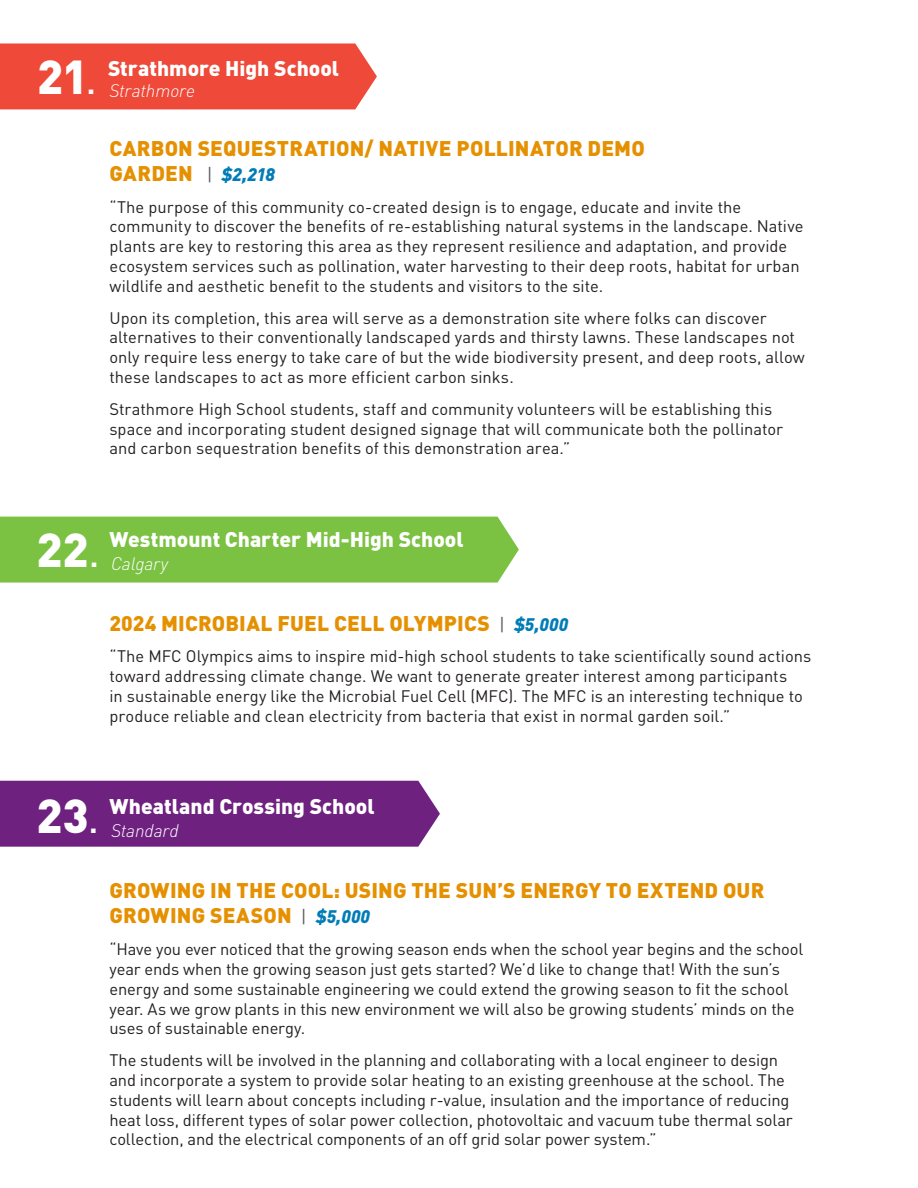
<style>
.page{position:relative;width:918px;height:1188px;background:#fff}
.page>*{position:absolute;margin:0;border:0;box-sizing:border-box;transform-origin:0 0}
.t1{font:900 46.95px "DIN Pro";color:#fff}
.t2{font:900 21px/25.2px "DIN Pro";letter-spacing:.005em;color:#e59001}
.t3{font:900 21px "DIN Pro";color:#fff}
.t4{font:italic 300 18px "DIN Pro";letter-spacing:-.01em;color:#fff}
.t5{font:16.5px/19.8px "DIN Pro";color:#231f20}
.s1{font-weight:400}
.s2{font-weight:400;font-size:18px;color:#595c5f}
.s3{font-style:italic;font-size:18px;color:#007cb7}
</style>
<div class="page">
<div style="left:0;top:43px;width:377px;height:66px;background:#ee4939"></div>
<div style="left:0;top:517px;width:519px;height:66px;background:#7bc142"></div>
<div style="left:0;top:781px;width:440px;height:66px;background:#6f2180"></div>
<p class="t1" style="left:37px;top:37px;width:62px">21<span class="s1">.</span></p>
<p class="t3" style="left:108px;top:50px;width:233px">Strathmore High School</p>
<p class="t4" style="left:110px;top:77px;width:87px">Strathmore</p>
<p class="t2" style="left:110px;top:133px;width:537px">CARBON SEQUESTRATION/ NATIVE POLLINATOR DEMO<br>GARDEN <span class="s2">|</span> <span class="s3">$2,218</span></p>
<p class="t5" style="left:110px;top:195px;width:696px">“The purpose of this community co-created design is to engage, educate and invite the community to discover the benefits of re-establishing natural systems in the landscape. Native plants are key to restoring this area as they represent resilience and adaptation, and provide ecosystem services such as pollination, water harvesting to their deep roots, habitat for urban wildlife and aesthetic benefit to the students and visitors to the site.</p>
<p class="t5" style="left:110px;top:306px;width:697px">Upon its completion, this area will serve as a demonstration site where folks can discover alternatives to their conventionally landscaped yards and thirsty lawns. These landscapes not only require less energy to take care of but the wide biodiversity present, and deep roots, allow these landscapes to act as more efficient carbon sinks.</p>
<p class="t5" style="left:110px;top:397px;width:675px">Strathmore High School students, staff and community volunteers will be establishing this space and incorporating student designed signage that will communicate both the pollinator and carbon sequestration benefits of this demonstration area.”</p>
<p class="t1" style="left:37px;top:510px;width:65px">22<span class="s1">.</span></p>
<p class="t3" style="left:110px;top:521px;width:356px">Westmount Charter Mid-High School</p>
<p class="t4" style="left:111px;top:550px;width:59px">Calgary</p>
<p class="t2" style="left:110px;top:608px;width:460px">2024 MICROBIAL FUEL CELL OLYMPICS <span class="s2">|</span> <span class="s3">$5,000</span></p>
<p class="t5" style="left:110px;top:645px;width:703px">“The MFC Olympics aims to inspire mid-high school students to take scientifically sound actions toward addressing climate change. We want to generate greater interest among participants<br>in sustainable energy like the Microbial Fuel Cell (MFC). The MFC is an interesting technique to produce reliable and clean electricity from bacteria that exist in normal garden soil.”</p>
<p class="t1" style="left:37px;top:775px;width:65px">23<span class="s1">.</span></p>
<p class="t3" style="left:110px;top:789px;width:267px">Wheatland Crossing School</p>
<p class="t4" style="left:111px;top:817px;width:69px">Standard</p>
<p class="t2" style="left:110px;top:875px;width:656px">GROWING IN THE COOL: USING THE SUN’S ENERGY TO EXTEND OUR<br>GROWING SEASON <span class="s2">|</span> <span class="s3">$5,000</span></p>
<p class="t5" style="left:110px;top:938px;width:695px">“Have you ever noticed that the growing season ends when the school year begins and the school year ends when the growing season just gets started? We’d like to change that! With the sun’s energy and some sustainable engineering we could extend the growing season to fit the school year. As we grow plants in this new environment we will also be growing students’ minds on the uses of sustainable energy.</p>
<p class="t5" style="left:110px;top:1049px;width:685px">The students will be involved in the planning and collaborating with a local engineer to design and incorporate a system to provide solar heating to an existing greenhouse at the school. The students will learn about concepts including r-value, insulation and the importance of reducing heat loss, different types of solar power collection, photovoltaic and vacuum tube thermal solar collection, and the electrical components of an off grid solar power system.”</p>
</div>
